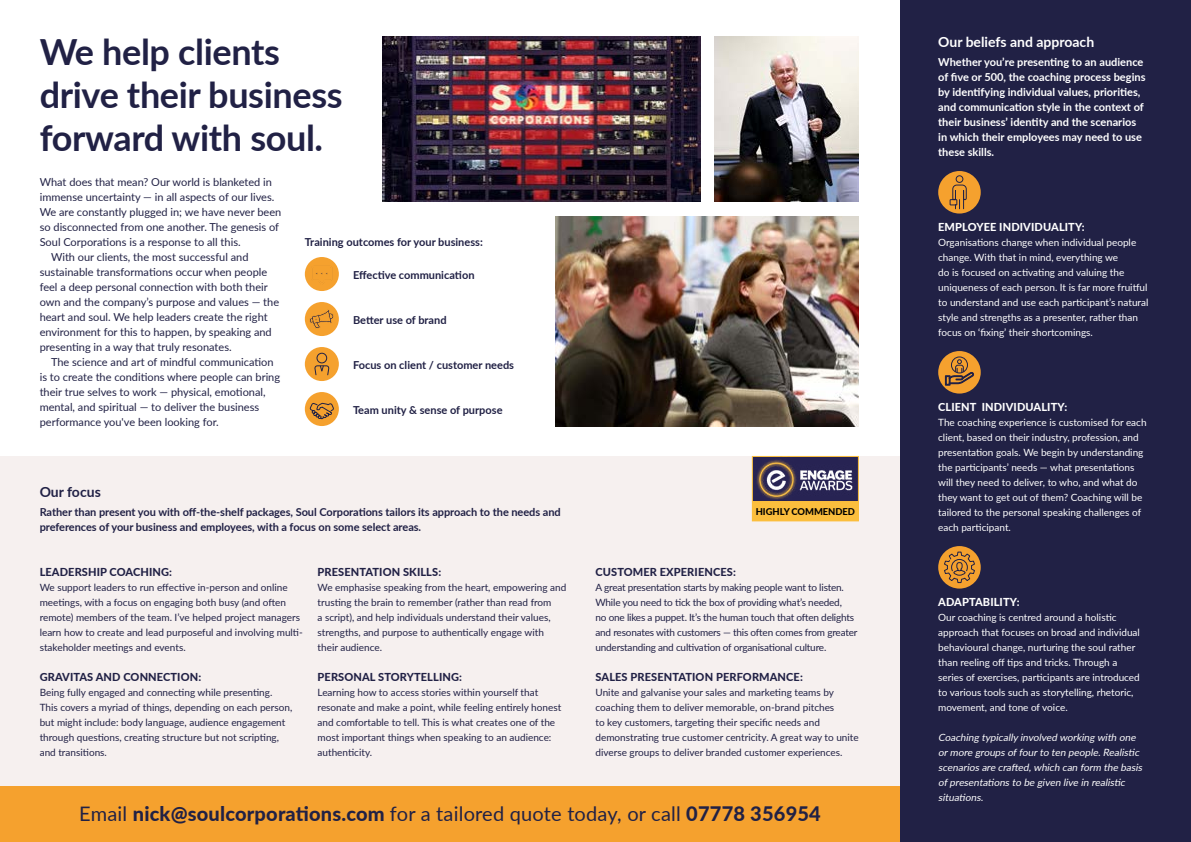
<style>
.page{position:relative;width:1191px;height:842px;background:#fff}
.page>*{position:absolute;margin:0;border:0;box-sizing:border-box;transform-origin:0 0}
.t1{font:700 36px/43.2px "Lato";letter-spacing:-.01em;color:#212145}
.t2{font:800 20px "Lato";letter-spacing:.01em;color:#212145}
.t3{font:700 14px "Lato";color:#fff}
.t4{font:700 14px "Lato";color:#212145}
.t5{font:11px "Lato";color:#212145}
.t6{font:700 11px/15px "Lato";letter-spacing:-.005em;color:#212145}
.t7{font:700 11px/15px "Lato";color:#fff}
.t8{font:800 11px "Lato";letter-spacing:.01em;color:#212145}
.t9{font:800 11px "Lato";letter-spacing:.01em;color:#fff}
.t10{font:10px/15px "Lato";color:#212145}
.t11{font:10px/15px "Lato";color:#fff}
.t12{font:10px/15px "Lato";letter-spacing:-.02em;color:#212145}
.t13{font:italic 10px/15px "Lato";color:#fff}
.t14{font:800 9.4px "Lato";letter-spacing:-.005em;color:#000}
.s1{font-weight:400}
</style>
<div class="page">
<div style="left:0;top:456px;width:900px;height:330px;background:#f6f0ef"></div>
<div style="left:0;top:786px;width:900px;height:56px;background:#f5a12e"></div>
<img style="left:556px;top:216px;width:302px;height:210px">
<img style="left:714px;top:36px;width:144px;height:165px">
<img style="left:382px;top:36px;width:318px;height:165px">
<div style="left:900px;top:0;width:291px;height:842px;background:#212145"></div>
<svg style="left:752px;top:456px;width:106px;height:46px"></svg>
<div style="left:752px;top:502px;width:106px;height:19px;background:#fbbe3d"></div>
<img style="left:754px;top:456px;width:102px;height:46px">
<div style="left:305px;top:257px;width:34px;height:34px;background:#f5a12e;border-radius:50%"></div>
<svg style="left:312px;top:269px;width:16px;height:9px"></svg>
<div style="left:305px;top:347px;width:34px;height:34px;background:#f5a12e;border-radius:50%"></div>
<div style="left:316px;top:353px;width:11px;height:10px;border:1px solid #212145;border-radius:50%"></div>
<svg style="left:315px;top:365px;width:15px;height:11px"></svg>
<div style="left:305px;top:392px;width:34px;height:34px;background:#f5a12e;border-radius:50%"></div>
<svg style="left:309px;top:402px;width:25px;height:18px"></svg>
<div style="left:305px;top:302px;width:34px;height:34px;background:#f5a12e;border-radius:50%"></div>
<svg style="left:309px;top:310px;width:25px;height:19px"></svg>
<div style="left:938px;top:171px;width:42px;height:43px;background:#f5a12e;border-radius:50%"></div>
<svg style="left:949px;top:175px;width:18px;height:35px"></svg>
<div style="left:938px;top:546px;width:42px;height:43px;background:#f5a12e;border-radius:50%"></div>
<svg style="left:943px;top:551px;width:32px;height:32px"></svg>
<div style="left:938px;top:351px;width:42px;height:43px;background:#f5a12e;border-radius:50%"></div>
<svg style="left:945px;top:359px;width:28px;height:26px"></svg>
<div style="left:951px;top:356px;width:17px;height:17px;border:1px solid #212145;border-radius:50%"></div>
<h1 class="t1" style="left:40px;top:29px;width:304px">We help clients drive their business forward with soul.</h1>
<p class="t5" style="left:40px;top:174px;width:234px">What does that mean? Our world is blanketed in</p>
<p class="t5" style="left:40px;top:189px;width:236px">immense uncertainty — in all aspects of our lives.</p>
<p class="t5" style="left:40px;top:204px;width:243px">We are constantly plugged in; we have never been</p>
<p class="t5" style="left:40px;top:219px;width:241px">so disconnected from one another. The genesis of</p>
<p class="t5" style="left:40px;top:234px;width:202px">Soul Corporations is a response to all this.</p>
<p class="t5" style="left:51px;top:249px;width:199px">With our clients, the most successful and</p>
<p class="t5" style="left:40px;top:264px;width:229px">sustainable transformations occur when people</p>
<p class="t5" style="left:40px;top:279px;width:230px">feel a deep personal connection with both their</p>
<p class="t5" style="left:40px;top:294px;width:241px">own and the company’s purpose and values — the</p>
<p class="t5" style="left:40px;top:309px;width:229px">heart and soul. We help leaders create the right</p>
<p class="t5" style="left:40px;top:324px;width:234px">environment for this to happen, by speaking and</p>
<p class="t5" style="left:40px;top:339px;width:193px">presenting in a way that truly resonates.</p>
<p class="t5" style="left:51px;top:354px;width:224px">The science and art of mindful communication</p>
<p class="t5" style="left:40px;top:369px;width:242px">is to create the conditions where people can bring</p>
<p class="t5" style="left:40px;top:384px;width:227px">their true selves to work — physical, emotional,</p>
<p class="t5" style="left:40px;top:399px;width:221px">mental, and spiritual — to deliver the business</p>
<p class="t5" style="left:40px;top:414px;width:181px">performance you've been looking for.</p>
<p class="t6" style="left:305px;top:234px;width:179px">Training outcomes for your business:</p>
<p class="t6" style="left:353px;top:266px;width:123px">Effective communication</p>
<p class="t6" style="left:353px;top:311px;width:95px">Better use of brand</p>
<p class="t6" style="left:353px;top:356px;width:163px">Focus on client / customer needs</p>
<p class="t6" style="left:353px;top:401px;width:151px">Team unity &amp; sense of purpose</p>
<h3 class="t4" style="left:40px;top:482px;width:63px">Our focus</h3>
<p class="t6" style="left:40px;top:504px;width:522px">Rather than present you with off-the-shelf packages, Soul Corporations tailors its approach to the needs and preferences of your business and employees, with a focus on some select areas.</p>
<p class="t8" style="left:40px;top:564px;width:134px">LEADERSHIP COACHING:</p>
<p class="t10" style="left:40px;top:579px;width:265px">We support leaders to run effective in-person and online meetings, with a focus on engaging both busy (and often remote) members of the team. I’ve helped project managers learn how to create and lead purposeful and involving multi&shy;stakeholder meetings and events.</p>
<p class="t8" style="left:40px;top:669px;width:163px">GRAVITAS AND CONNECTION:</p>
<p class="t10" style="left:40px;top:684px;width:254px">Being fully engaged and connecting while presenting.<br>This covers a myriad of things, depending on each person, but might include: body language, audience engagement through questions, creating structure but not scripting, and transitions.</p>
<p class="t8" style="left:317px;top:564px;width:125px">PRESENTATION SKILLS:</p>
<p class="t10" style="left:317px;top:579px;width:250px">We emphasise speaking from the heart, empowering and trusting the brain to remember (rather than read from<br>a script), and help individuals understand their values, strengths, and purpose to authentically engage with their audience.</p>
<p class="t8" style="left:317px;top:669px;width:146px">PERSONAL STORYTELLING:</p>
<p class="t10" style="left:317px;top:684px;width:245px">Learning how to access stories within yourself that resonate and make a point, while feeling entirely honest and comfortable to tell. This is what creates one of the most important things when speaking to an audience: authenticity.</p>
<p class="t14" style="left:755px;top:505px;width:101px">HIGHLY COMMENDED</p>
<p class="t8" style="left:595px;top:564px;width:142px">CUSTOMER EXPERIENCES:</p>
<p class="t12" style="left:595px;top:579px;width:263px">A great presentation starts by making people want to listen.<br>While you need to tick the box of providing what’s needed,<br>no one likes a puppet. It’s the human touch that often delights and resonates with customers — this often comes from greater understanding and cultivation of organisational culture.</p>
<p class="t8" style="left:595px;top:669px;width:209px">SALES PRESENTATION PERFORMANCE:</p>
<p class="t10" style="left:595px;top:684px;width:265px">Unite and galvanise your sales and marketing teams by coaching them to deliver memorable, on-brand pitches<br>to key customers, targeting their specific needs and demonstrating true customer centricity. A great way to unite diverse groups to deliver branded customer experiences.</p>
<h2 class="t2" style="left:79px;top:799px;width:743px"><span class="s1">Email</span> nick@soulcorporations.com <span class="s1">for a tailored quote today, or call</span> 07778 356954</h2>
<h3 class="t3" style="left:938px;top:32px;width:158px">Our beliefs and approach</h3>
<p class="t7" style="left:938px;top:54px;width:209px">Whether you’re presenting to an audience of five or 500, the coaching process begins by identifying individual values, priorities, and communication style in the context of their business’ identity and the scenarios in which their employees may need to use these skills.</p>
<p class="t9" style="left:938px;top:219px;width:148px">EMPLOYEE INDIVIDUALITY:</p>
<p class="t11" style="left:938px;top:234px;width:212px">Organisations change when individual people change. With that in mind, everything we<br>do is focused on activating and valuing the uniqueness of each person. It is far more fruitful to understand and use each participant’s natural style and strengths as a presenter, rather than focus on ‘fixing’ their shortcomings.</p>
<p class="t9" style="left:938px;top:399px;width:131px">CLIENT INDIVIDUALITY:</p>
<p class="t11" style="left:938px;top:414px;width:210px">The coaching experience is customised for each client, based on their industry, profession, and presentation goals. We begin by understanding the participants’ needs — what presentations will they need to deliver, to who, and what do they want to get out of them? Coaching will be tailored to the personal speaking challenges of each participant.</p>
<p class="t9" style="left:938px;top:594px;width:83px">ADAPTABILITY:</p>
<p class="t11" style="left:938px;top:609px;width:203px">Our coaching is centred around a holistic approach that focuses on broad and individual behavioural change, nurturing the soul rather than reeling off tips and tricks. Through a series of exercises, participants are introduced to various tools such as storytelling, rhetoric, movement, and tone of voice.</p>
<p class="t13" style="left:938px;top:729px;width:208px">Coaching typically involved working with one ormore groupsoffourto ten people.Realistic scenariosare crafted,which can form the basis ofpresentationsto be given live in realistic situations.</p>
</div>
